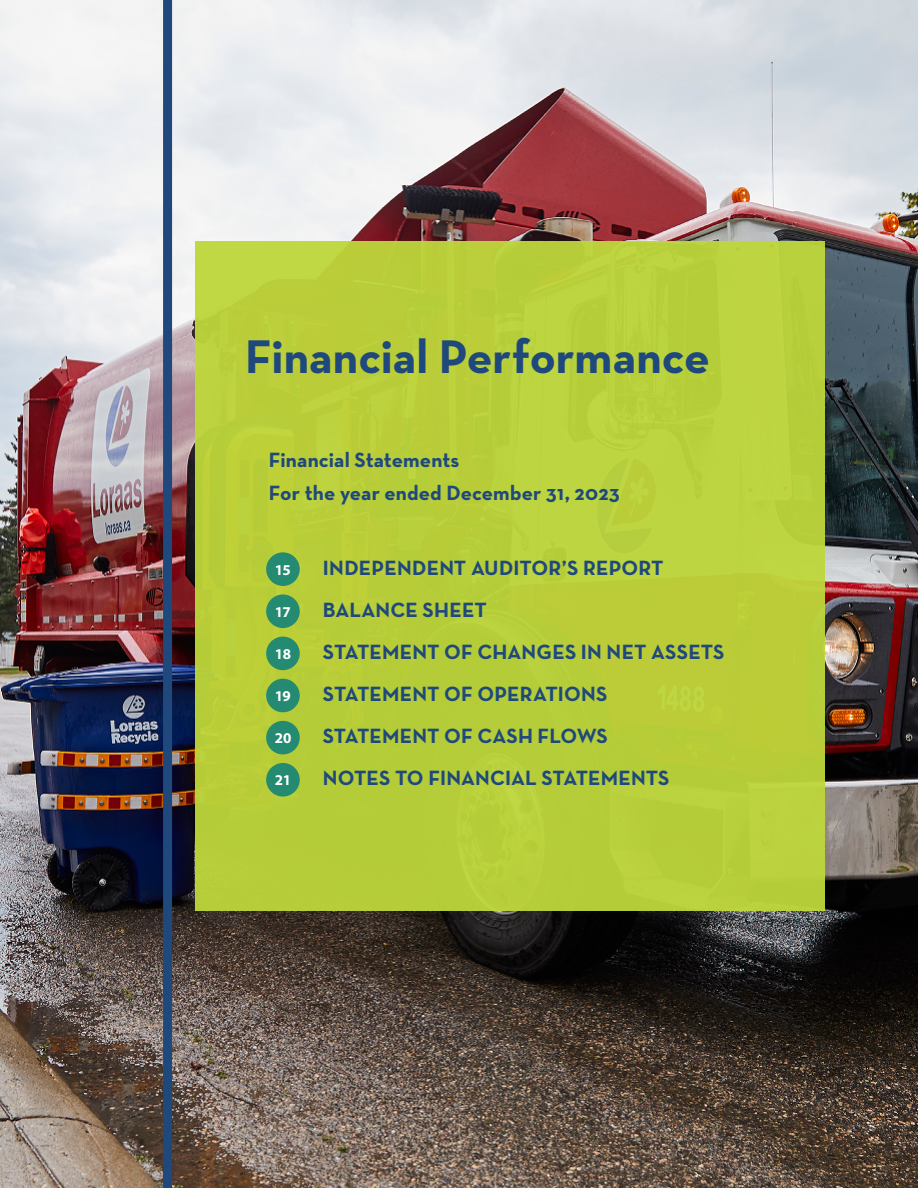
<style>
.page{position:relative;width:918px;height:1188px;background:#fff}
.page>*{position:absolute;margin:0;border:0;box-sizing:border-box;transform-origin:0 0}
.t1{font:700 48px "Neutra Text";color:#1f497d}
.t2{font:700 21px/33px "Neutra Text";letter-spacing:.005em;color:#1f497d}
.t3{font:700 15px "Myriad Pro";letter-spacing:-.045em;color:#fff}
</style>
<div class="page">
<img style="left:0;top:0;width:918px;height:1188px">
<div style="left:195px;top:241px;width:630px;height:669px;background:#b9cd39"></div>
<div style="left:266px;top:552px;width:34px;height:34px;background:#248a71;border-radius:50%"></div>
<div style="left:266px;top:763px;width:34px;height:34px;background:#248a71;border-radius:50%"></div>
<div style="left:266px;top:594px;width:34px;height:34px;background:#248a71;border-radius:50%"></div>
<div style="left:266px;top:637px;width:34px;height:33px;background:#248a71;border-radius:50%"></div>
<div style="left:266px;top:679px;width:34px;height:33px;background:#248a71;border-radius:50%"></div>
<div style="left:266px;top:721px;width:34px;height:33px;background:#248a71;border-radius:50%"></div>
<div style="left:163px;top:0;width:9px;height:1188px;background:#1f497d"></div>
<h1 class="t1" style="left:245px;top:326px;width:466px">Financial Performance</h1>
<p class="t2" style="left:269px;top:443px;width:353px">Financial Statements<br>For the year ended December 31, 2023</p>
<p class="t3" style="left:275px;top:560px;width:17px">15</p>
<p class="t2" style="left:323px;top:551px;width:342px">INDEPENDENT AUDITOR’S REPORT</p>
<p class="t3" style="left:275px;top:602px;width:17px">17</p>
<p class="t2" style="left:323px;top:593px;width:165px">BALANCE SHEET</p>
<p class="t3" style="left:275px;top:644px;width:18px">18</p>
<p class="t2" style="left:323px;top:635px;width:403px">STATEMENT OF CHANGES IN NET ASSETS</p>
<p class="t3" style="left:275px;top:686px;width:17px">19</p>
<p class="t2" style="left:323px;top:677px;width:286px">STATEMENT OF OPERATIONS</p>
<p class="t3" style="left:275px;top:728px;width:18px">20</p>
<p class="t2" style="left:323px;top:719px;width:286px">STATEMENT OF CASH FLOWS</p>
<p class="t3" style="left:275px;top:770px;width:18px">21</p>
<p class="t2" style="left:323px;top:761px;width:348px">NOTES TO FINANCIAL STATEMENTS</p>
</div>
